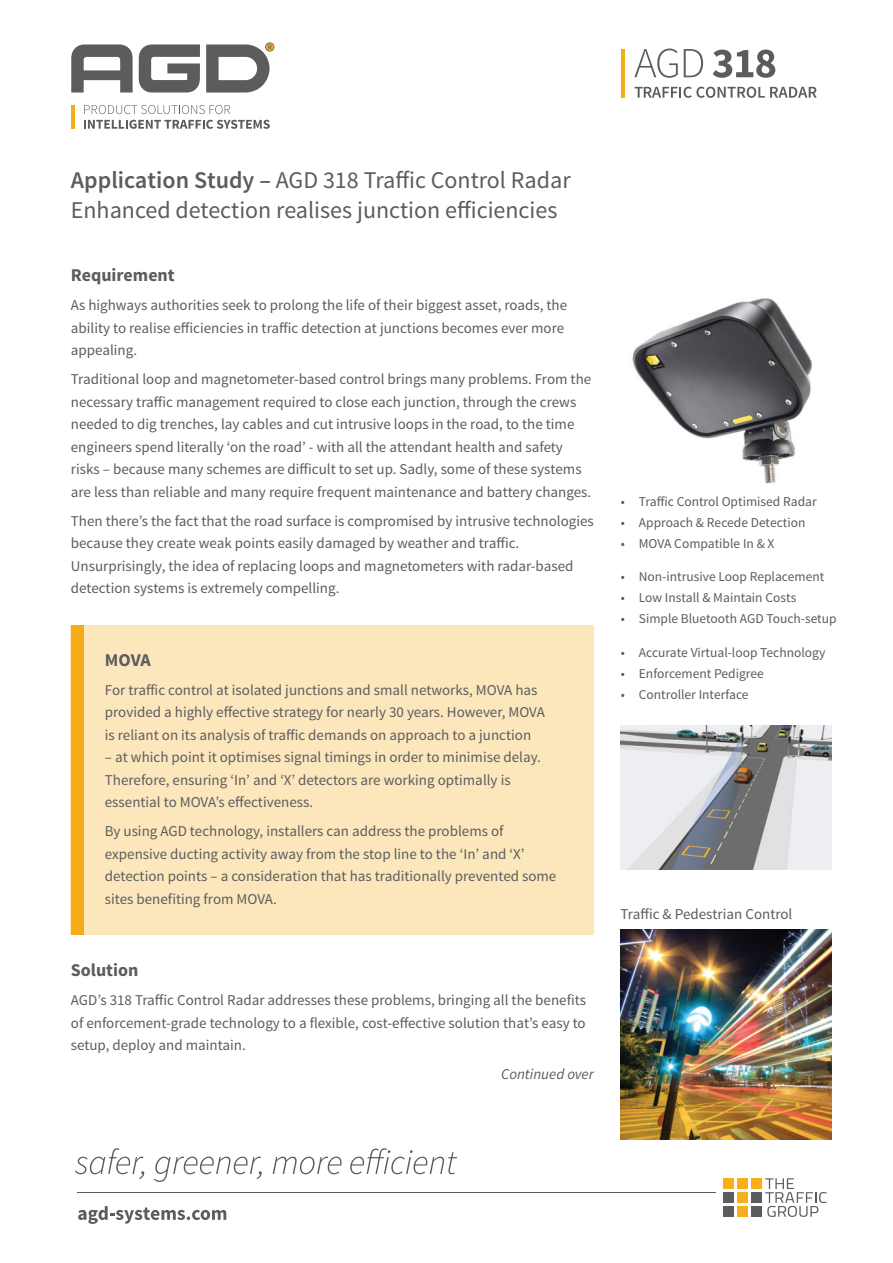
<style>
.page{position:relative;width:893px;height:1263px;background:#fff}
.page>*{position:absolute;margin:0;border:0;box-sizing:border-box;transform-origin:0 0}
.t1{font:24px/30px "Source Sans Pro";color:#5c5c5f}
.Paragraph_Style_4{font:700 18px "Source Sans Pro";color:#5c5c5f}
.Paragraph_Style_5{font:15px/22.5px "Source Sans Pro";color:#5c5c5f}
.t2{font:italic 15px "Source Sans Pro";color:#5c5c5f}
.Paragraph_Style_5-2{font:13.5px "Source Sans Pro";color:#5c5c5f}
.s1{font-weight:600}
</style>
<div class="page">
<div style="left:71px;top:625px;width:523px;height:309px;background:#fce7bc"></div>
<div style="left:71px;top:625px;width:13px;height:309px;background:#f6ac17"></div>
<img style="left:632px;top:298px;width:180px;height:186px">
<svg style="left:635px;top:87px;width:182px;height:11px"></svg>
<svg style="left:634px;top:49px;width:44px;height:29px"></svg>
<svg style="left:684px;top:49px;width:19px;height:28px"></svg>
<svg style="left:713px;top:50px;width:62px;height:28px"></svg>
<hr style="left:621px;top:49px;width:3px;height:49px;background:#f6ac17">
<svg style="left:84px;top:120px;width:186px;height:9px"></svg>
<svg style="left:84px;top:105px;width:146px;height:9px"></svg>
<svg style="left:266px;top:43px;width:8px;height:8px"></svg>
<svg style="left:206px;top:44px;width:66px;height:49px"></svg>
<svg style="left:71px;top:44px;width:62px;height:49px"></svg>
<svg style="left:139px;top:44px;width:61px;height:49px"></svg>
<hr style="left:71px;top:105px;width:4px;height:24px;background:#f6ac17">
<img style="left:621px;top:726px;width:210px;height:143px">
<img style="left:621px;top:929px;width:210px;height:211px">
<div style="left:724px;top:1178px;width:10px;height:11px;background:#faaf18"></div>
<div style="left:737px;top:1178px;width:11px;height:11px;background:#faaf18"></div>
<div style="left:751px;top:1178px;width:11px;height:11px;background:#faaf18"></div>
<div style="left:724px;top:1192px;width:10px;height:11px;background:#5c5c5f"></div>
<div style="left:737px;top:1192px;width:11px;height:11px;background:#faaf18"></div>
<div style="left:751px;top:1192px;width:11px;height:11px;background:#5c5c5f"></div>
<div style="left:724px;top:1206px;width:10px;height:11px;background:#5c5c5f"></div>
<div style="left:737px;top:1206px;width:11px;height:11px;background:#faaf18"></div>
<div style="left:751px;top:1206px;width:11px;height:11px;background:#5c5c5f"></div>
<svg style="left:765px;top:1178px;width:61px;height:39px"></svg>
<hr style="left:510px;top:1192px;width:206px;height:1px;background:#5c5c5f">
<svg style="left:75px;top:1148px;width:382px;height:34px"></svg>
<svg style="left:78px;top:1206px;width:148px;height:18px"></svg>
<hr style="left:77px;top:1192px;width:555px;height:1px;background:#5c5c5f">
<p class="t1" style="left:71px;top:165px;width:501px"><span class="s1">Application Study –</span> AGD 318 Traffic Control Radar<br>Enhanced detection realises junction efficiencies</p>
<p class="Paragraph_Style_4" style="left:71px;top:264px;width:105px">Requirement</p>
<p class="Paragraph_Style_5" style="left:71px;top:294px;width:498px">As highways authorities seek to prolong the life of their biggest asset, roads, the ability to realise efficiencies in traffic detection at junctions becomes ever more appealing.</p>
<p class="Paragraph_Style_5" style="left:71px;top:368px;width:522px">Traditional loop and magnetometer-based control brings many problems. From the necessary traffic management required to close each junction, through the crews needed to dig trenches, lay cables and cut intrusive loops in the road, to the time engineers spend literally ‘on the road’ - with all the attendant health and safety risks – because many schemes are difficult to set up. Sadly, some of these systems are less than reliable and many require frequent maintenance and battery changes.</p>
<p class="Paragraph_Style_5" style="left:71px;top:510px;width:525px">Then there’s the fact that the road surface is compromised by intrusive technologies because they create weak points easily damaged by weather and traffic.<br>Unsurprisingly, the idea of replacing loops and magnetometers with radar-based detection systems is extremely compelling.</p>
<p class="Paragraph_Style_4" style="left:105px;top:648px;width:47px">MOVA</p>
<p class="Paragraph_Style_5" style="left:105px;top:679px;width:442px">For traffic control at isolated junctions and small networks, MOVA has provided a highly effective strategy for nearly 30 years. However, MOVA is reliant on its analysis of traffic demands on approach to a junction</p>
<p class="Paragraph_Style_5" style="left:105px;top:746px;width:438px">– at which point it optimises signal timings in order to minimise delay.<br>Therefore, ensuring ‘In’ and ‘X’ detectors are working optimally is essential to MOVA’s effectiveness.</p>
<p class="Paragraph_Style_5" style="left:105px;top:820px;width:453px">By using AGD technology, installers can address the problems of expensive ducting activity away from the stop line to the ‘In’ and ‘X’ detection points – a consideration that has traditionally prevented some sites benefiting from MOVA.</p>
<p class="Paragraph_Style_4" style="left:71px;top:959px;width:69px">Solution</p>
<p class="Paragraph_Style_5" style="left:71px;top:989px;width:517px;text-align:justify">AGD’s 318 Traffic Control Radar addresses these problems, bringing all the benefits of enforcement-grade technology to a flexible, cost-effective solution that’s easy to setup, deploy and maintain.</p>
<p class="t2" style="left:501px;top:1065px;width:94px">Continued over</p>
<p class="Paragraph_Style_5-2" style="left:621px;top:493px;width:197px">• Traffic Control Optimised Radar</p>
<p class="Paragraph_Style_5-2" style="left:621px;top:514px;width:186px">• Approach &amp; Recede Detection</p>
<p class="Paragraph_Style_5-2" style="left:621px;top:535px;width:155px">• MOVA Compatible In &amp; X</p>
<p class="Paragraph_Style_5-2" style="left:621px;top:568px;width:205px">• Non-intrusive Loop Replacement</p>
<p class="Paragraph_Style_5-2" style="left:621px;top:589px;width:177px">• Low Install &amp; Maintain Costs</p>
<p class="Paragraph_Style_5-2" style="left:621px;top:610px;width:217px">• Simple Bluetooth AGD Touch-setup</p>
<p class="Paragraph_Style_5-2" style="left:621px;top:644px;width:206px">• Accurate Virtual-loop Technology</p>
<p class="Paragraph_Style_5-2" style="left:621px;top:665px;width:145px">• Enforcement Pedigree</p>
<p class="Paragraph_Style_5-2" style="left:621px;top:686px;width:129px">• Controller Interface</p>
<p class="Paragraph_Style_5" style="left:621px;top:902px;width:173px">Traffic &amp; Pedestrian Control</p>
</div>
